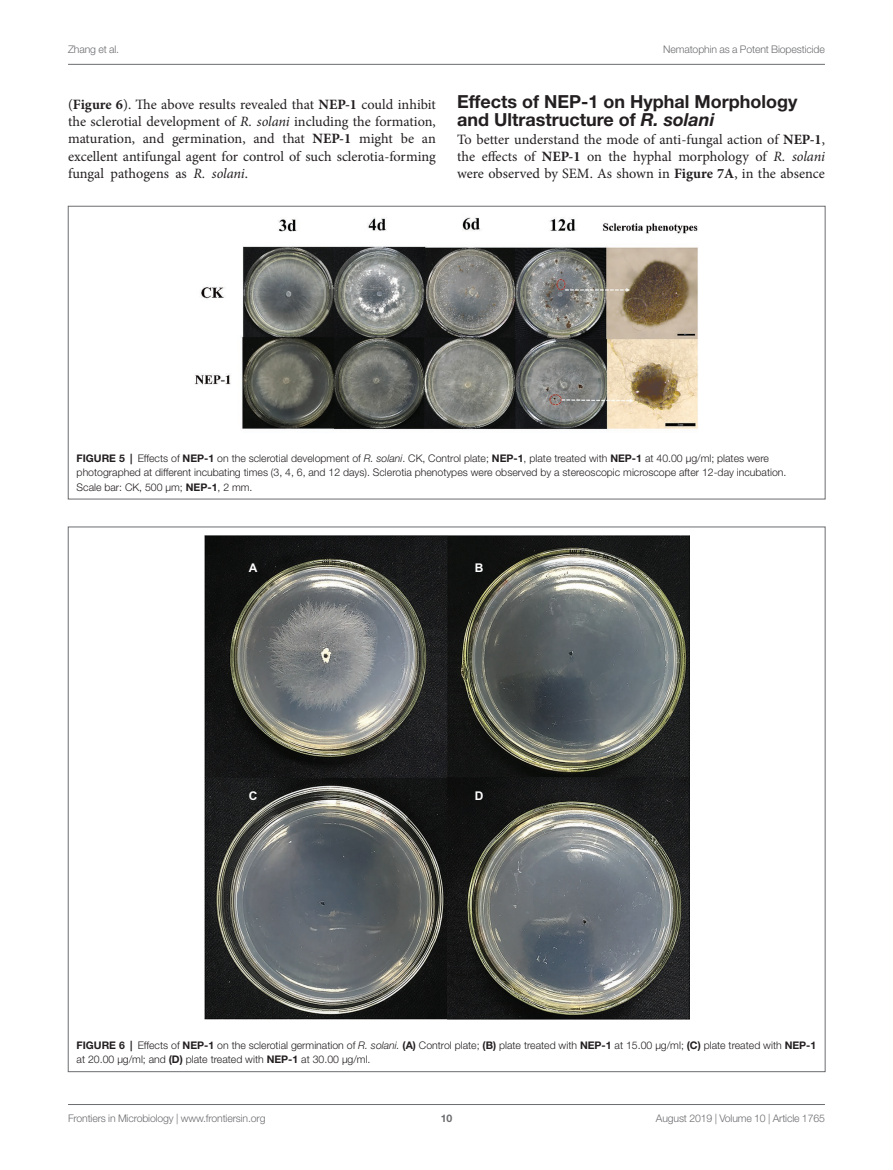
<style>
.page{position:relative;width:893px;height:1170px;background:#fff}
.page>*{position:absolute;margin:0;border:0;box-sizing:border-box;transform-origin:0 0}
.HEAD_2{font:700 18px/18.8px "Helvetica Neue LT Std";color:#231f20}
.TEXT_FLUSH{font:14.25px/17.2px "Minion Pro";letter-spacing:-.005em;color:#231f20;text-align:justify}
.t1{font:700 12px "Arial";color:#fff}
.FIG_LEG{font:300 10.5px/14.2px "Helvetica Neue LT Std";color:#231f20}
.t2{font:300 10.5px "Helvetica Neue LT Std";letter-spacing:-.015em;color:#6c6d70}
.t3{font:700 10.5px "Helvetica Neue LT Std";color:#6c6d70}
.s1{font-weight:700}
.s2{font-style:italic}
</style>
<div class="page">
<hr style="left:68px;top:64px;width:757px;height:1px;background:#6c6d70">
<hr style="left:68px;top:1104px;width:757px;height:1px;background:#6c6d70">
<img style="left:194px;top:217px;width:504px;height:213px">
<img style="left:204px;top:535px;width:485px;height:484px">
<p class="t2" style="left:68px;top:42px;width:53px">Zhang et al.</p>
<p class="t2" style="left:663px;top:42px;width:163px">Nematophin as a Potent Biopesticide</p>
<p class="TEXT_FLUSH" style="left:68px;top:96px;width:369px">(<span class="s1">Figure 6</span>). The above results revealed that <span class="s1">NEP-1</span> could inhibit the sclerotial development of <span class="s2">R. solani</span> including the formation, maturation, and germination, and that <span class="s1">NEP-1</span> might be an excellent antifungal agent for control of such sclerotia-forming fungal pathogens as <span class="s2">R. solani</span>.</p>
<p class="HEAD_2" style="left:457px;top:91px;width:342px">Effects of NEP-1 on Hyphal Morphology and Ultrastructure of <span class="s2">R. solani</span></p>
<p class="TEXT_FLUSH" style="left:457px;top:130px;width:369px">To better understand the mode of anti-fungal action of <span class="s1">NEP-1</span>, the effects of <span class="s1">NEP-1</span> on the hyphal morphology of <span class="s2">R. solani </span>were observed by SEM. As shown in <span class="s1">Figure 7A</span>, in the absence</p>
<p class="FIG_LEG" style="left:77px;top:451px;width:711px"><span class="s1">FIGURE 5 |</span> Effects of <span class="s1">NEP-1</span> on the sclerotial development of <span class="s2">R. solani</span>. CK, Control plate; <span class="s1">NEP-1</span>, plate treated with <span class="s1">NEP-1</span> at 40.00 μg/ml; plates were photographed at different incubating times (3, 4, 6, and 12 days). Sclerotia phenotypes were observed by a stereoscopic microscope after 12-day incubation.<br>Scale bar: CK, 500 μm; <span class="s1">NEP-1</span>, 2 mm.</p>
<p class="t1" style="left:249px;top:560px;width:10px">A</p>
<p class="t1" style="left:475px;top:560px;width:10px">B</p>
<p class="t1" style="left:249px;top:788px;width:10px">C</p>
<p class="t1" style="left:475px;top:788px;width:10px">D</p>
<p class="FIG_LEG" style="left:77px;top:1037px;width:741px"><span class="s1">FIGURE 6 |</span> Effects of <span class="s1">NEP-1</span> on the sclerotial germination of <span class="s2">R. solani.</span> <span class="s1">(A)</span> Control plate; <span class="s1">(B)</span> plate treated with <span class="s1">NEP-1</span> at 15.00 μg/ml; <span class="s1">(C)</span> plate treated with <span class="s1">NEP-1 </span>at 20.00 μg/ml; and <span class="s1">(D)</span> plate treated with <span class="s1">NEP-1</span> at 30.00 μg/ml.</p>
<p class="t2" style="left:68px;top:1111px;width:199px">Frontiers in Microbiology | www.frontiersin.org</p>
<p class="t3" style="left:441px;top:1111px;width:13px">10</p>
<p class="t2" style="left:656px;top:1111px;width:170px">August 2019 | Volume 10 | Article 1765</p>
</div>
